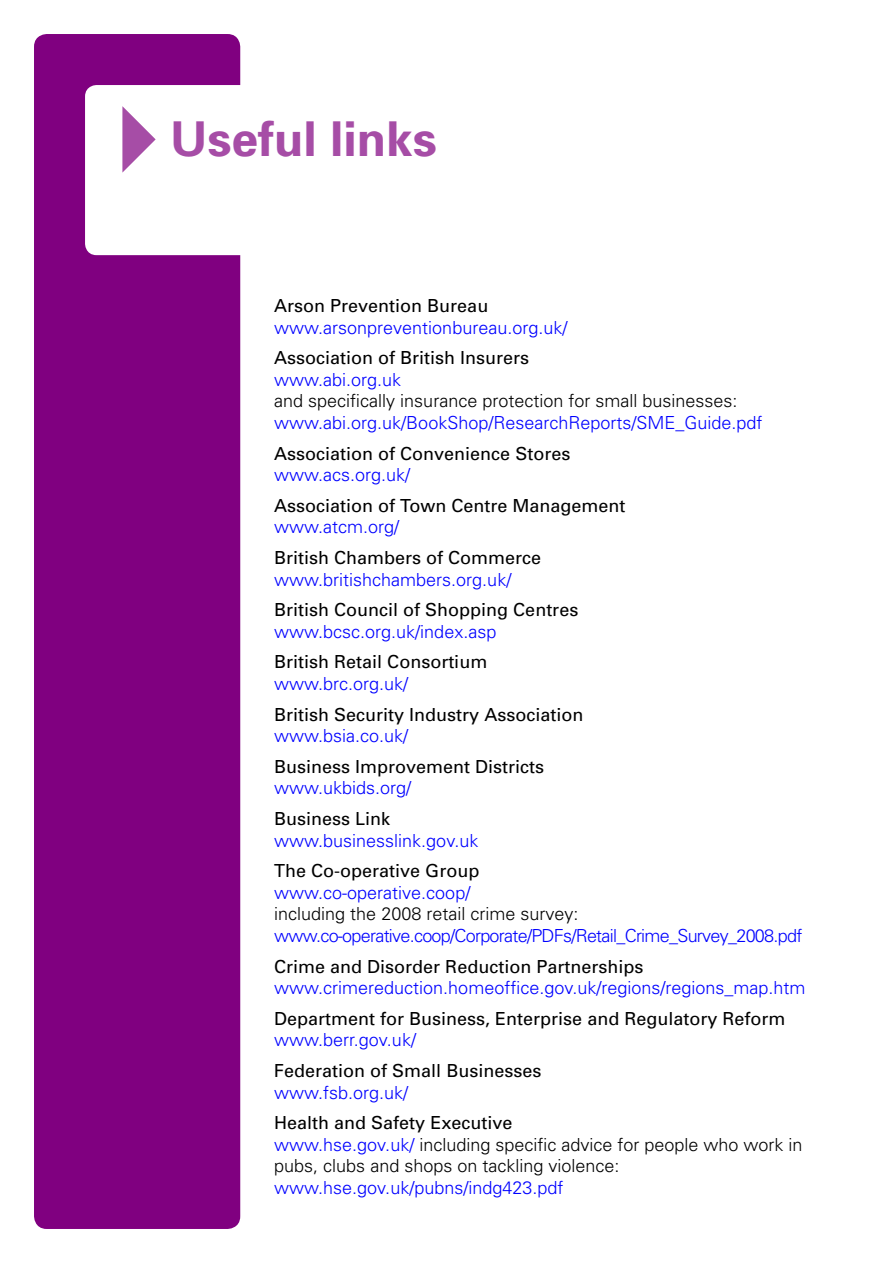
<style>
.page{position:relative;width:893px;height:1263px;background:#fff}
.page>*{position:absolute;margin:0;border:0;box-sizing:border-box;transform-origin:0 0}
.t1{font:700 48px "Univers";color:#a64da6}
.t2{font:18px "Univers";color:#000}
.t3{font:300 18px "Univers";color:#00f}
.t4{font:300 18px/21.6px "Univers";color:#000}
.t5{font:300 18px "Univers";letter-spacing:-.04em;color:#00f}
.s1{font-family:"European Pi Three";font-weight:400;font-size:76.5px}
.s2{font-weight:400}
.s3{color:#00f}
</style>
<div class="page">
<div style="left:34px;top:34px;width:206px;height:1195px;background:#800080;border-radius:13px"></div>
<div style="left:88px;top:88px;width:338px;height:164px;background:#fff;border-radius:9px"></div>
<div style="left:85px;top:85px;width:344px;height:170px;border:6px solid #fff;border-radius:9px"></div>
<h1 class="t1" style="left:119px;top:110px;width:319px"><span class="s1">A</span> Useful links</h1>
<p class="t2" style="left:274px;top:295px;width:216px">Arson Prevention Bureau</p>
<p class="t3" style="left:274px;top:316px;width:295px">www.arsonpreventionbureau.org.uk/</p>
<p class="t2" style="left:274px;top:347px;width:257px">Association of British Insurers</p>
<p class="t3" style="left:274px;top:368px;width:129px">www.abi.org.uk</p>
<p class="t4" style="left:274px;top:390px;width:465px">and specifically insurance protection for small businesses:</p>
<p class="t3" style="left:274px;top:412px;width:490px">www.abi.org.uk/BookShop/ResearchReports/SME_Guide.pdf</p>
<p class="t2" style="left:274px;top:443px;width:298px">Association of Convenience Stores</p>
<p class="t3" style="left:274px;top:464px;width:138px">www.acs.org.uk/</p>
<p class="t2" style="left:274px;top:495px;width:353px">Association of Town Centre Management</p>
<p class="t3" style="left:274px;top:516px;width:127px">www.atcm.org/</p>
<p class="t2" style="left:274px;top:547px;width:269px">British Chambers of Commerce</p>
<p class="t3" style="left:274px;top:568px;width:239px">www.britishchambers.org.uk/</p>
<p class="t2" style="left:274px;top:599px;width:306px">British Council of Shopping Centres</p>
<p class="t3" style="left:274px;top:620px;width:224px">www.bcsc.org.uk/index.asp</p>
<p class="t2" style="left:274px;top:651px;width:215px">British Retail Consortium</p>
<p class="t3" style="left:274px;top:673px;width:136px">www.brc.org.uk/</p>
<p class="t2" style="left:274px;top:704px;width:311px">British Security Industry Association</p>
<p class="t3" style="left:274px;top:725px;width:136px">www.bsia.co.uk/</p>
<p class="t2" style="left:274px;top:756px;width:272px">Business Improvement Districts</p>
<p class="t3" style="left:274px;top:777px;width:139px">www.ukbids.org/</p>
<p class="t2" style="left:274px;top:808px;width:118px">Business Link</p>
<p class="t3" style="left:274px;top:829px;width:206px">www.businesslink.gov.uk</p>
<p class="t2" style="left:274px;top:860px;width:207px">The Co-operative Group</p>
<p class="t3" style="left:274px;top:881px;width:198px">www.co-operative.coop/</p>
<p class="t4" style="left:274px;top:903px;width:306px">including the 2008 retail crime survey:</p>
<p class="t5" style="left:274px;top:925px;width:530px">www.co-operative.coop/Corporate/PDFs/Retail_Crime_Survey_2008.pdf</p>
<p class="t2" style="left:274px;top:956px;width:371px">Crime and Disorder Reduction Partnerships</p>
<p class="t3" style="left:274px;top:977px;width:533px">www.crimereduction.homeoffice.gov.uk/regions/regions_map.htm</p>
<p class="t2" style="left:274px;top:1008px;width:513px">Department for Business, Enterprise and Regulatory Reform</p>
<p class="t3" style="left:274px;top:1029px;width:143px">www.berr.gov.uk/</p>
<p class="t2" style="left:274px;top:1060px;width:269px">Federation of Small Businesses</p>
<p class="t3" style="left:274px;top:1081px;width:136px">www.fsb.org.uk/</p>
<p class="t4" style="left:274px;top:1112px;width:530px"><span class="s2">Health and Safety Executive<br></span><span class="s3">www.hse.gov.uk/</span> including specific advice for people who work in pubs, clubs and shops on tackling violence:</p>
<p class="t3" style="left:274px;top:1177px;width:291px">www.hse.gov.uk/pubns/indg423.pdf</p>
</div>
